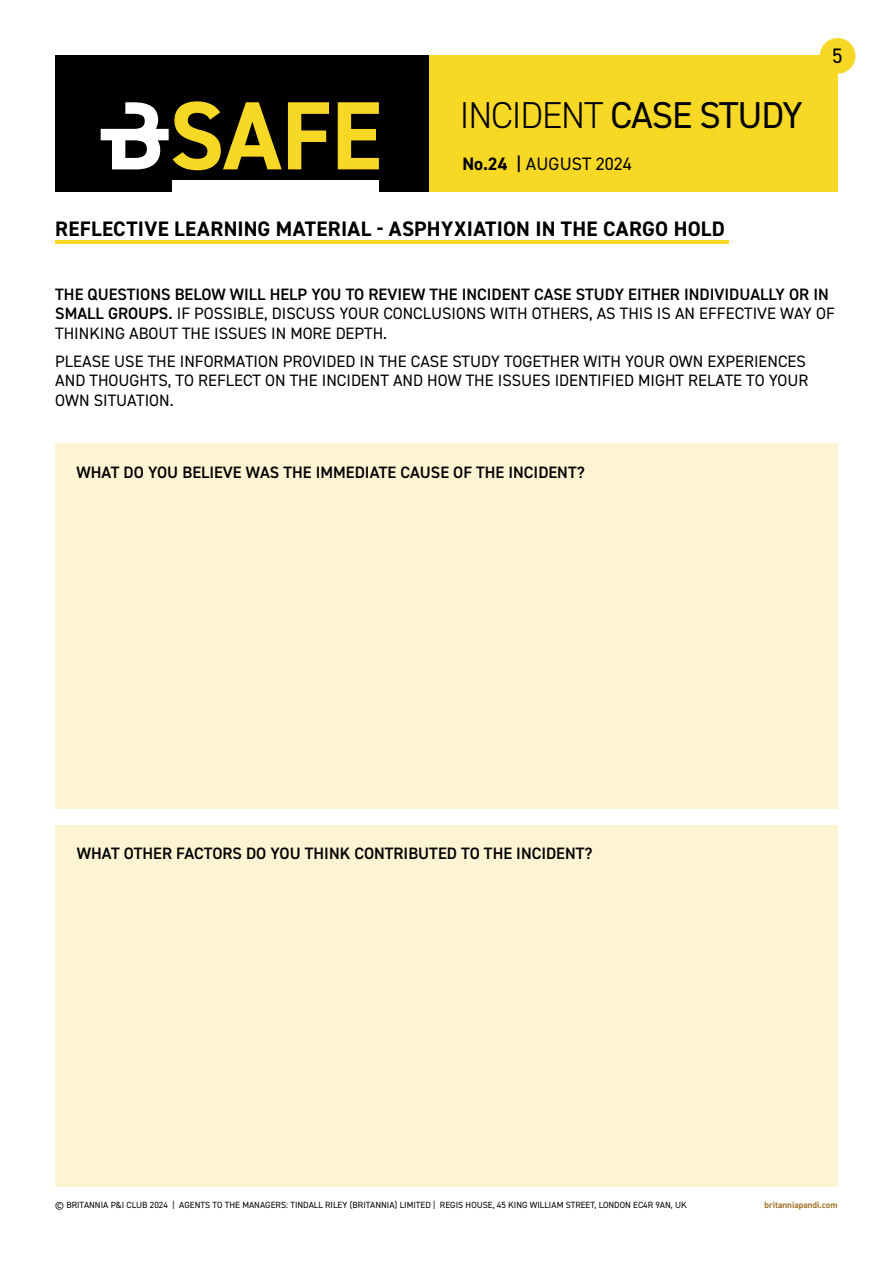
<style>
.page{position:relative;width:893px;height:1263px;background:#fff}
.page>*{position:absolute;margin:0;border:0;box-sizing:border-box;transform-origin:0 0}
.t1{font:37.5px "DIN2014";letter-spacing:-.03em;color:#000}
.t2{font:700 21px "DIN2014";letter-spacing:.015em;color:#000}
.t3{font:21px "DIN2014";color:#000}
.t4{font:18px "DIN2014";color:#000}
.t5{font:16.5px/19.5px "DIN2014";color:#000}
.t6{font:600 16.5px "DIN2014";color:#000}
.t7{font:9px "DIN2014";color:#000}
.t8{font:700 9px "DIN2014";color:#a1752b}
.s1{font-weight:300}
.s2{font-weight:700}
.s3{font-weight:600}
</style>
<div class="page">
<div style="left:55px;top:55px;width:374px;height:137px;background:#000"></div>
<div style="left:429px;top:55px;width:409px;height:137px;background:#f7d824"></div>
<svg style="left:101px;top:101px;width:278px;height:69px"></svg>
<div style="left:173px;top:181px;width:206px;height:14px;background:#fff"></div>
<div style="left:820px;top:38px;width:35px;height:36px;background:#f7d824;border-radius:50%"></div>
<div style="left:55px;top:444px;width:782px;height:365px;background:#fdf4d4"></div>
<div style="left:55px;top:824px;width:783px;height:362px;background:#fdf4d4"></div>
<hr style="left:55px;top:240px;width:673px;height:4px;background:#f7d824">
<h1 class="t1" style="left:460px;top:92px;width:345px"><span class="s1">INCIDENT</span> CASE STUDY</h1>
<p class="t4" style="left:462px;top:153px;width:171px"><span class="s2">No.24</span> <span class="s3">|</span> AUGUST 2024</p>
<p class="t2" style="left:55px;top:214px;width:671px">REFLECTIVE LEARNING MATERIAL - ASPHYXIATION IN THE CARGO HOLD</p>
<p class="t3" style="left:832px;top:43px;width:12px">5</p>
<p class="t5" style="left:55px;top:284px;width:781px"><span class="s3">THE QUESTIONS BELOW WILL HELP YOU TO REVIEW THE INCIDENT CASE STUDY EITHER INDIVIDUALLY OR IN<br>SMALL GROUPS.</span> IF POSSIBLE, DISCUSS YOUR CONCLUSIONS WITH OTHERS, AS THIS IS AN EFFECTIVE WAY OF<br>THINKING ABOUT THE ISSUES IN MORE DEPTH.</p>
<p class="t5" style="left:55px;top:351px;width:755px">PLEASE USE THE INFORMATION PROVIDED IN THE CASE STUDY TOGETHER WITH YOUR OWN EXPERIENCES<br>AND THOUGHTS, TO REFLECT ON THE INCIDENT AND HOW THE ISSUES IDENTIFIED MIGHT RELATE TO YOUR<br>OWN SITUATION.</p>
<p class="t6" style="left:77px;top:461px;width:510px">WHAT DO YOU BELIEVE WAS THE IMMEDIATE CAUSE OF THE INCIDENT?</p>
<p class="t6" style="left:77px;top:842px;width:517px">WHAT OTHER FACTORS DO YOU THINK CONTRIBUTED TO THE INCIDENT?</p>
<p class="t7" style="left:55px;top:1199px;width:633px">© BRITANNIA P&amp;I CLUB 2024 | AGENTS TO THE MANAGERS: TINDALL RILEY (BRITANNIA) LIMITED | REGIS HOUSE, 45 KING WILLIAM STREET, LONDON EC4R 9AN, UK</p>
<p class="t8" style="left:765px;top:1199px;width:74px">britanniapandi.com</p>
</div>
